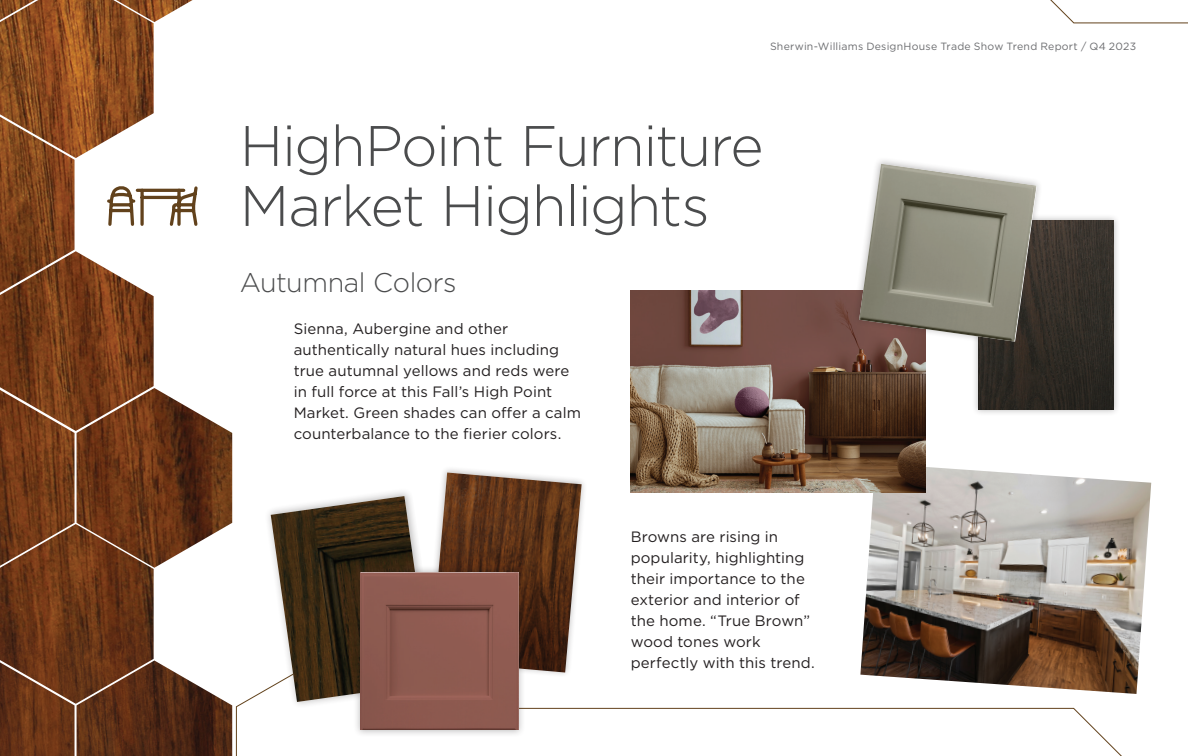
<style>
.page{position:relative;width:1188px;height:756px;background:#fff}
.page>*{position:absolute;margin:0;border:0;box-sizing:border-box;transform-origin:0 0}
.t1{font:300 57px/60px "Gotham";letter-spacing:-.025em;color:#4b4c4d}
.Headings{font:300 27px "Gotham";letter-spacing:-.015em;color:#4b4c4d}
.t2{font:15px/21px "Gotham";letter-spacing:.005em;color:#231f20}
.t3{font:10.5px "Gotham";letter-spacing:.02em;color:#6c6d70}
</style>
<div class="page">
<svg style="left:1050px;top:0;width:138px;height:24px"></svg>
<img style="left:0;top:0;width:232px;height:756px">
<img style="left:925px;top:463px;width:226px;height:208px">
<img style="left:631px;top:290px;width:294px;height:175px">
<svg style="left:236px;top:465px;width:902px;height:291px"></svg>
<img style="left:431px;top:472px;width:151px;height:201px">
<div style="left:971px;top:213px;width:150px;height:203px;background:#231f20;opacity:.3"></div>
<img style="left:979px;top:221px;width:135px;height:189px">
<svg style="left:851px;top:160px;width:195px;height:190px"></svg>
<img style="left:859px;top:164px;width:178px;height:178px">
<div style="left:353px;top:565px;width:173px;height:173px;background:#231f20;opacity:.3"></div>
<img style="left:361px;top:573px;width:157px;height:157px">
<svg style="left:105px;top:182px;width:95px;height:46px"></svg>
<p class="t3" style="left:770px;top:40px;width:368px">Sherwin-Williams DesignHouse Trade Show Trend Report / Q4 2023</p>
<p class="t1" style="left:240px;top:114px;width:525px">HighPoint Furniture<br>Market Highlights</p>
<p class="Headings" style="left:240px;top:265px;width:218px">Autumnal Colors</p>
<p class="t2" style="left:294px;top:318px;width:289px">Sienna, Aubergine and other authentically natural hues including true autumnal yellows and reds were in full force at this Fall’s High Point Market. Green shades can offer a calm counterbalance to the fierier colors.</p>
<p class="t2" style="left:631px;top:526px;width:186px">Browns are rising in popularity, highlighting their importance to the exterior and interior of the home. “True Brown” wood tones work perfectly with this trend.</p>
</div>
